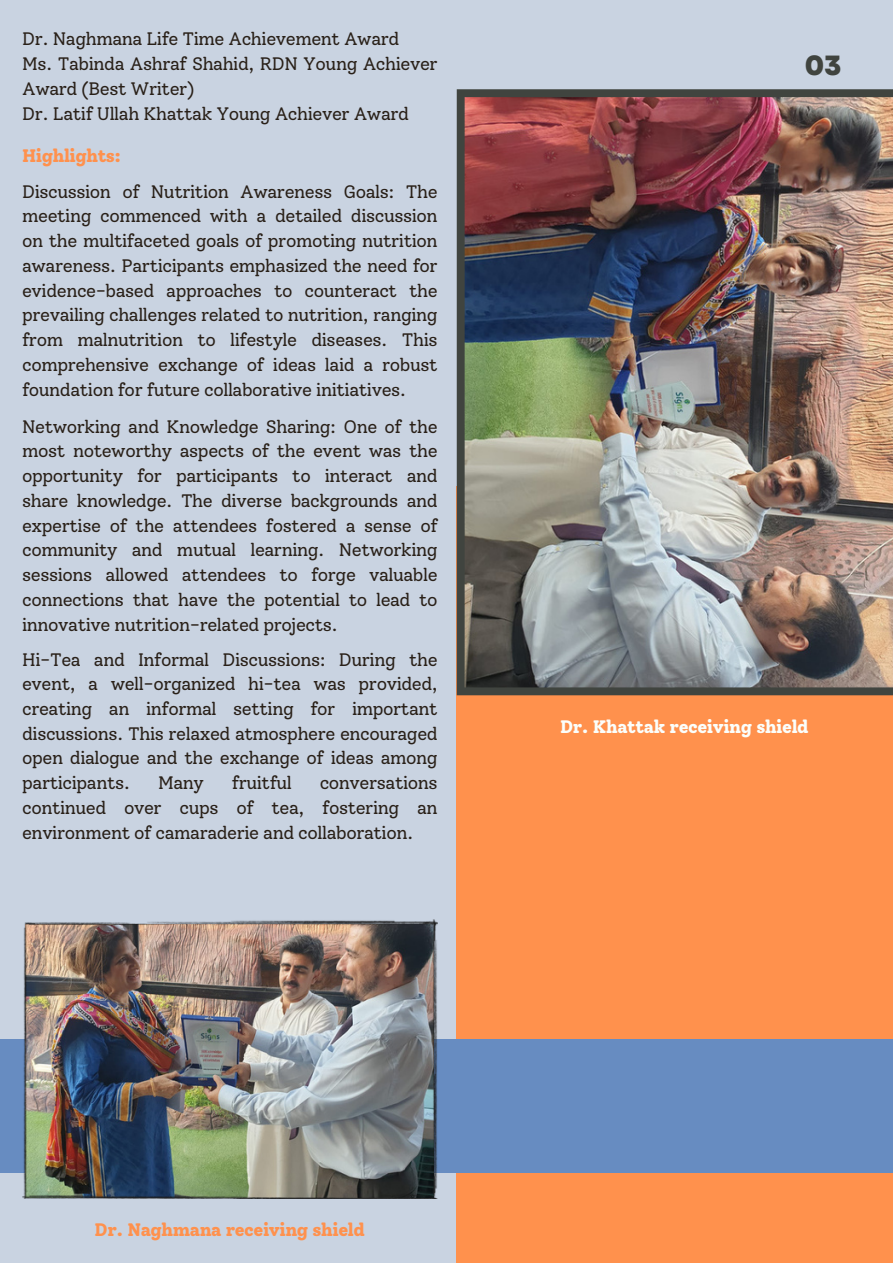
<style>
.page{position:relative;width:893px;height:1264px;background:#fff}
.page>*{position:absolute;margin:0;border:0;box-sizing:border-box;transform-origin:0 0}
.t1{font:800 27.75px "Garet";color:#40443f}
.t2{font:18px/24.8px "Solway";letter-spacing:-.025em;color:#292018;text-align:justify}
.t3{font:800 18px "Solway";letter-spacing:-.025em;color:#ff914d}
.t4{font:800 18px "Solway";letter-spacing:-.025em;color:#fbfefb}
</style>
<div class="page">
<div style="left:0;top:0;width:892px;height:1262px;background:#c9d3e1"></div>
<div style="left:456px;top:486px;width:436px;height:776px;background:#ff914d"></div>
<img style="left:456px;top:89px;width:436px;height:606px">
<div style="left:0;top:1039px;width:892px;height:134px;background:#678cc1"></div>
<img style="left:22px;top:919px;width:415px;height:279px">
<p class="t2" style="left:22px;top:27px;width:379px">Dr. Naghmana Life Time Achievement Award</p>
<p class="t2" style="left:22px;top:51px;width:417px">Ms. Tabinda Ashraf Shahid, RDN Young Achiever<br>Award (Best Writer)</p>
<p class="t2" style="left:22px;top:101px;width:388px">Dr. Latif Ullah Khattak Young Achiever Award</p>
<p class="t3" style="left:22px;top:145px;width:100px">Highlights:</p>
<p class="t2" style="left:22px;top:179px;width:417px">Discussion of Nutrition Awareness Goals: The meeting commenced with a detailed discussion on the multifaceted goals of promoting nutrition awareness. Participants emphasized the need for evidence-based approaches to counteract the prevailing challenges related to nutrition, ranging from malnutrition to lifestyle diseases. This comprehensive exchange of ideas laid a robust foundation for future collaborative initiatives.</p>
<p class="t2" style="left:22px;top:414px;width:417px">Networking and Knowledge Sharing: One of the most noteworthy aspects of the event was the opportunity for participants to interact and share knowledge. The diverse backgrounds and expertise of the attendees fostered a sense of community and mutual learning. Networking sessions allowed attendees to forge valuable connections that have the potential to lead to innovative nutrition-related projects.</p>
<p class="t2" style="left:22px;top:647px;width:417px">Hi-Tea and Informal Discussions: During the event, a well-organized hi-tea was provided, creating an informal setting for important discussions. This relaxed atmosphere encouraged open dialogue and the exchange of ideas among participants.</p>
<p class="t2" style="left:158px;top:770px;width:47px">Many</p>
<p class="t2" style="left:232px;top:770px;width:61px">fruitful</p>
<p class="t2" style="left:22px;top:770px;width:417px;text-indent:297px">conversations continued over cups of tea, fostering an environment of camaraderie and collaboration.</p>
<p class="t1" style="left:804px;top:46px;width:38px">03</p>
<p class="t4" style="left:560px;top:716px;width:250px">Dr. Khattak receiving shield</p>
<p class="t3" style="left:95px;top:1218px;width:272px">Dr. Naghmana receiving shield</p>
</div>
